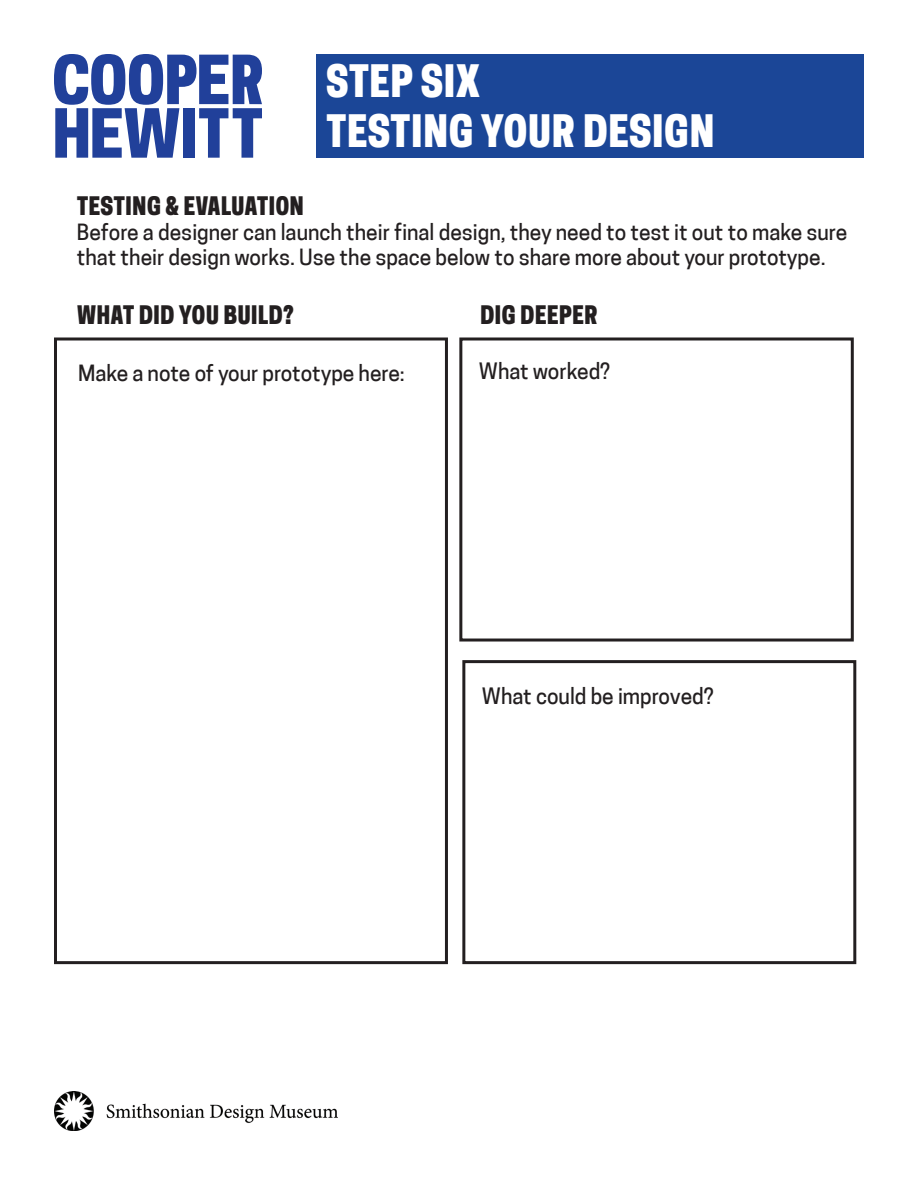
<style>
.page{position:relative;width:918px;height:1188px;background:#fff}
.page>*{position:absolute;margin:0;border:0;box-sizing:border-box;transform-origin:0 0}
.t1{font:42px "Cooper Hewitt Display";color:#fff}
.t2{font:24px "Cooper Hewitt Display";color:#231f20}
.t3{font:21px/25.2px "Coo Hew";color:#231f20}
</style>
<div class="page">
<img style="left:54px;top:1091px;width:284px;height:40px">
<svg style="left:54px;top:54px;width:208px;height:104px"></svg>
<div style="left:317px;top:54px;width:547px;height:104px;background:#1b4697"></div>
<div style="left:462px;top:660px;width:394px;height:304px;border:3px solid #231f20"></div>
<div style="left:459px;top:338px;width:395px;height:304px;border:3px solid #231f20"></div>
<div style="left:54px;top:338px;width:394px;height:626px;border:3px solid #231f20"></div>
<p class="t1" style="left:326px;top:56px;width:155px">STEP SIX</p>
<p class="t1" style="left:326px;top:106px;width:390px">TESTING YOUR DESIGN</p>
<p class="t2" style="left:77px;top:191px;width:229px">TESTING &amp; EVALUATION</p>
<p class="t3" style="left:77px;top:219px;width:772px">Before a designer can launch their final design, they need to test it out to make sure that their design works. Use the space below to share more about your prototype.</p>
<p class="t2" style="left:77px;top:301px;width:218px">WHAT DID YOU BUILD?</p>
<p class="t2" style="left:480px;top:301px;width:119px">DIG DEEPER</p>
<p class="t3" style="left:78px;top:361px;width:328px">Make a note of your prototype here:</p>
<p class="t3" style="left:479px;top:358px;width:133px">What worked?</p>
<p class="t3" style="left:482px;top:684px;width:233px">What could be improved?</p>
</div>
